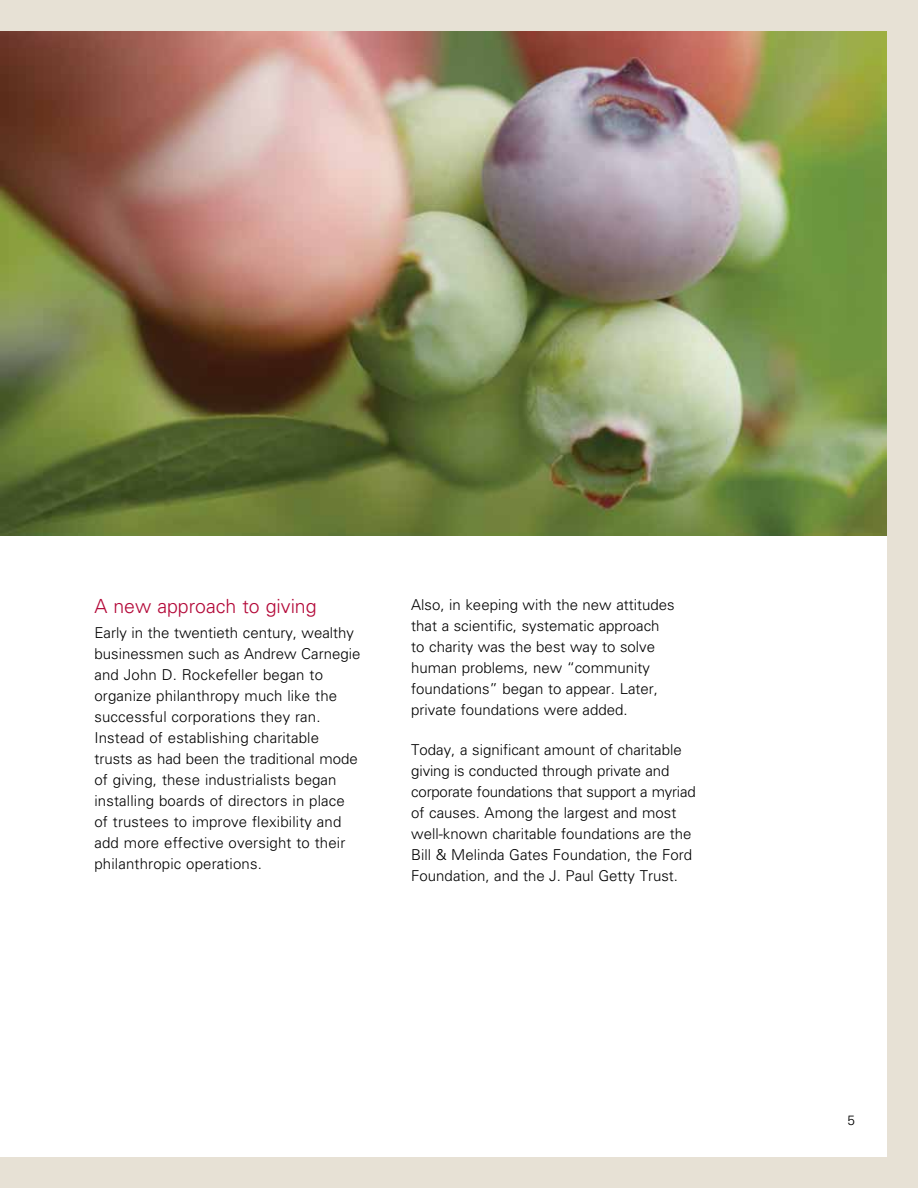
<style>
.page{position:relative;width:918px;height:1188px;background:#e7e1d5}
.page>*{position:absolute;margin:0;border:0;box-sizing:border-box;transform-origin:0 0}
.t1{font:300 19.5px "Univers LT Std";color:#b30838}
.t2{font:300 15px/21px "Univers LT Std";color:#000}
.t3{font:300 13.5px "Univers LT Std";color:#000}
</style>
<div class="page">
<div style="left:0;top:31px;width:886px;height:1125px;background:#fff"></div>
<img style="left:0;top:32px;width:886px;height:504px">
<h1 class="t1" style="left:94px;top:594px;width:224px">A new approach to giving</h1>
<p class="t2" style="left:94px;top:622px;width:267px">Early in the twentieth century, wealthy businessmen such as Andrew Carnegie and John D. Rockefeller began to organize philanthropy much like the successful corporations they ran.<br>Instead of establishing charitable trusts as had been the traditional mode of giving, these industrialists began installing boards of directors in place of trustees to improve flexibility and add more effective oversight to their philanthropic operations.</p>
<p class="t2" style="left:411px;top:594px;width:265px">Also, in keeping with the new attitudes that a scientific, systematic approach to charity was the best way to solve human problems, new “community foundations” began to appear. Later, private foundations were added.</p>
<p class="t2" style="left:411px;top:740px;width:286px">Today, a significant amount of charitable giving is conducted through private and corporate foundations that support a myriad of causes. Among the largest and most well-known charitable foundations are the Bill &amp; Melinda Gates Foundation, the Ford Foundation, and the J. Paul Getty Trust.</p>
<p class="t3" style="left:847px;top:1112px;width:9px">5</p>
</div>
